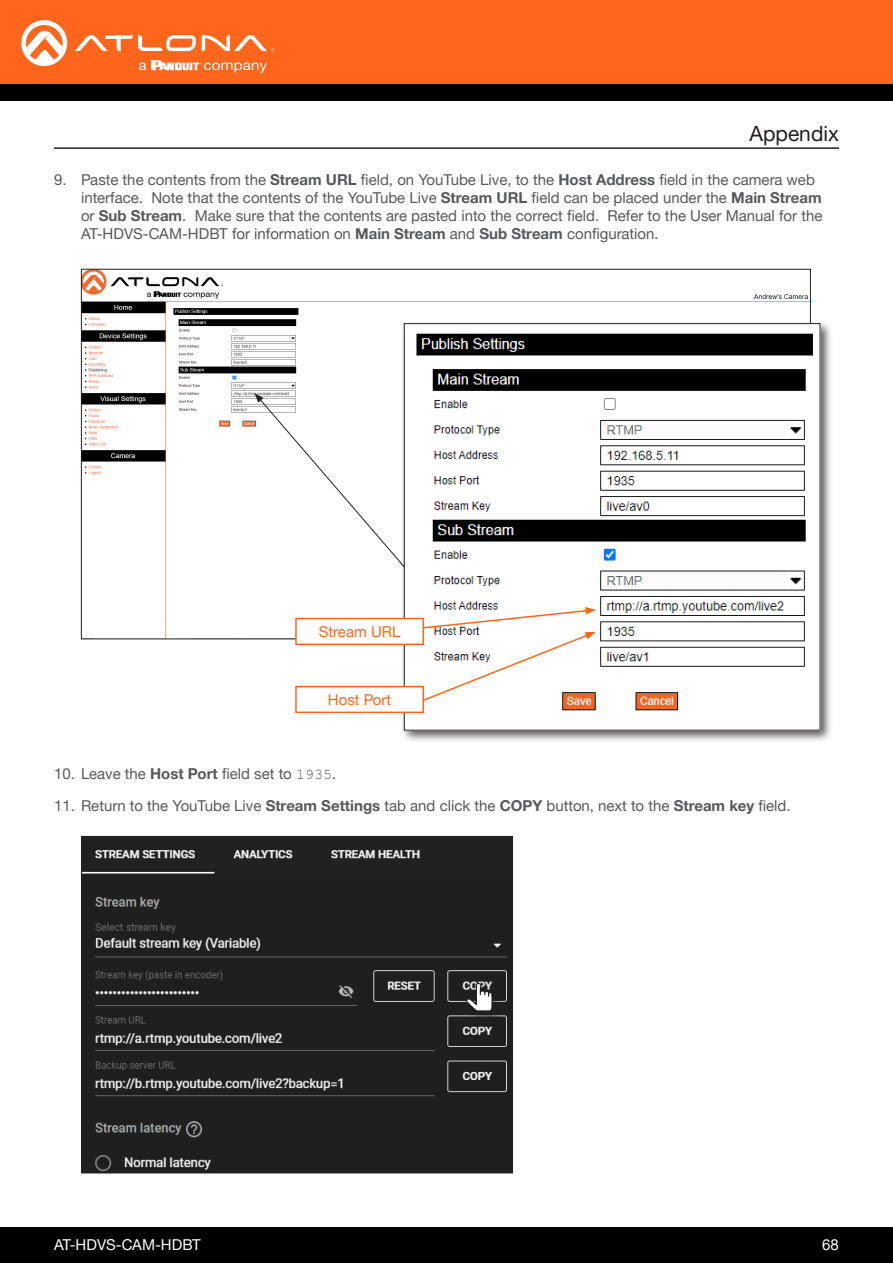
<style>
.page{position:relative;width:893px;height:1263px;background:#fff}
.page>*{position:absolute;margin:0;border:0;box-sizing:border-box;transform-origin:0 0}
.Non_TOC_Section_Head{font:21px "Helvetica Neue LTW1 G";color:#231f20}
.t1{font:15px/18px "Helvetica Neue LTW1 G";color:#57585a}
.t2{font:15px "Helvetica Neue LTW1 G";color:#fff}
.General_Text{font:15px "Helvetica Neue LTW1 G";color:#ff661c}
.s1{font-weight:700}
.s2{font-family:"Courier New"}
</style>
<div class="page">
<div style="left:0;top:1227px;width:893px;height:36px;background:#000"></div>
<div style="left:0;top:0;width:893px;height:84px;background:#ff661c"></div>
<div style="left:0;top:84px;width:893px;height:16px;background:#000"></div>
<svg style="left:75px;top:35px;width:121px;height:16px"></svg>
<svg style="left:202px;top:35px;width:72px;height:16px"></svg>
<svg style="left:21px;top:20px;width:46px;height:46px"></svg>
<svg style="left:139px;top:60px;width:128px;height:13px"></svg>
<hr style="left:54px;top:147px;width:785px;height:2px;background:#231f20">
<img style="left:83px;top:271px;width:726px;height:366px">
<svg style="left:255px;top:393px;width:145px;height:176px"></svg>
<div style="left:400px;top:320px;width:433px;height:424px;background:#231f20;opacity:.75"></div>
<img style="left:406px;top:325px;width:412px;height:403px">
<div style="left:296px;top:618px;width:127px;height:26px;background:#fff"></div>
<div style="left:295px;top:618px;width:129px;height:27px;border:2px solid #ff661c"></div>
<div style="left:296px;top:687px;width:127px;height:25px;background:#fff"></div>
<div style="left:295px;top:686px;width:129px;height:27px;border:2px solid #ff661c"></div>
<svg style="left:421px;top:607px;width:175px;height:95px"></svg>
<img style="left:83px;top:838px;width:428px;height:333px">
<div style="left:81px;top:836px;width:432px;height:337px;border:1px solid #231f20"></div>
<div style="left:460px;top:976px;width:48px;height:50px;background:#231f20"></div>
<svg style="left:466px;top:982px;width:27px;height:29px"></svg>
<p class="Non_TOC_Section_Head" style="left:749px;top:120px;width:91px">Appendix</p>
<p class="t1" style="left:81px;top:171px;width:743px;text-indent:-27px">9. Paste the contents from the <span class="s1">Stream URL</span> field, on YouTube Live, to the <span class="s1">Host Address</span> field in the camera web interface. Note that the contents of the YouTube Live <span class="s1">Stream URL</span> field can be placed under the <span class="s1">Main Stream </span>or <span class="s1">Sub Stream</span>. Make sure that the contents are pasted into the correct field. Refer to the User Manual for the AT-HDVS-CAM-HDBT for information on <span class="s1">Main Stream</span> and <span class="s1">Sub Stream</span> configuration.</p>
<p class="General_Text" style="left:319px;top:622px;width:83px">Stream URL</p>
<p class="General_Text" style="left:328px;top:690px;width:65px">Host Port</p>
<p class="t1" style="left:54px;top:765px;width:284px">10. Leave the <span class="s1">Host Port</span> field set to <span class="s2">1935</span>.</p>
<p class="t1" style="left:54px;top:796px;width:738px">11. Return to the YouTube Live <span class="s1">Stream Settings</span> tab and click the <span class="s1">COPY</span> button, next to the <span class="s1">Stream key</span> field.</p>
<p class="t2" style="left:54px;top:1235px;width:148px">AT-HDVS-CAM-HDBT</p>
<p class="t2" style="left:822px;top:1235px;width:18px">68</p>
</div>
